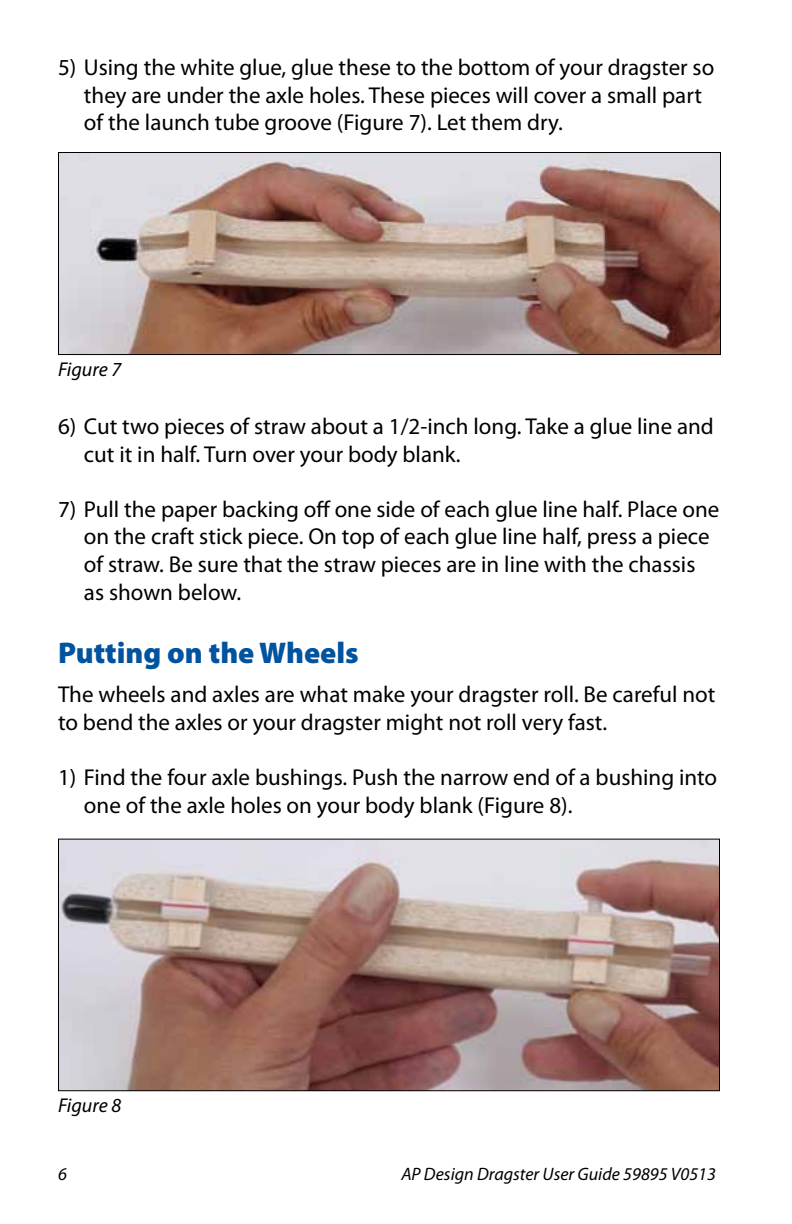
<style>
.page{position:relative;width:792px;height:1224px;background:#fff}
.page>*{position:absolute;margin:0;border:0;box-sizing:border-box;transform-origin:0 0}
.t1{font:900 30px "Myriad Pro";color:#00539f}
.t2{font:23px/27.6px "Myriad Pro";color:#000}
.t3{font:italic 20px "Myriad Pro";color:#000}
.t4{font:italic 18px "Myriad Pro";color:#000}
</style>
<div class="page">
<img style="left:60px;top:841px;width:658px;height:248px">
<div style="left:58px;top:839px;width:662px;height:252px;border:1px solid #000"></div>
<img style="left:60px;top:154px;width:659px;height:199px">
<div style="left:58px;top:152px;width:663px;height:203px;border:1px solid #000"></div>
<p class="t2" style="left:84px;top:53px;width:632px;text-indent:-26px">5) Using the white glue, glue these to the bottom of your dragster so they are under the axle holes. These pieces will cover a small part of the launch tube groove (Figure 7). Let them dry.</p>
<p class="t3" style="left:58px;top:357px;width:65px">Figure 7</p>
<p class="t2" style="left:84px;top:412px;width:631px;text-indent:-26px">6) Cut two pieces of straw about a 1/2-inch long. Take a glue line and cut it in half. Turn over your body blank.</p>
<p class="t2" style="left:84px;top:495px;width:637px;text-indent:-26px">7) Pull the paper backing off one side of each glue line half. Place one on the craft stick piece. On top of each glue line half, press a piece of straw. Be sure that the straw pieces are in line with the chassis as shown below.</p>
<h1 class="t1" style="left:58px;top:633px;width:302px">Putting on the Wheels</h1>
<p class="t2" style="left:58px;top:680px;width:659px">The wheels and axles are what make your dragster roll. Be careful not to bend the axles or your dragster might not roll very fast.</p>
<p class="t2" style="left:84px;top:763px;width:635px;text-indent:-26px">1) Find the four axle bushings. Push the narrow end of a bushing into one of the axle holes on your body blank (Figure 8).</p>
<p class="t3" style="left:58px;top:1093px;width:65px">Figure 8</p>
<p class="t4" style="left:58px;top:1162px;width:10px">6</p>
<p class="t4" style="left:401px;top:1162px;width:316px">AP Design Dragster User Guide 59895 V0513</p>
</div>
